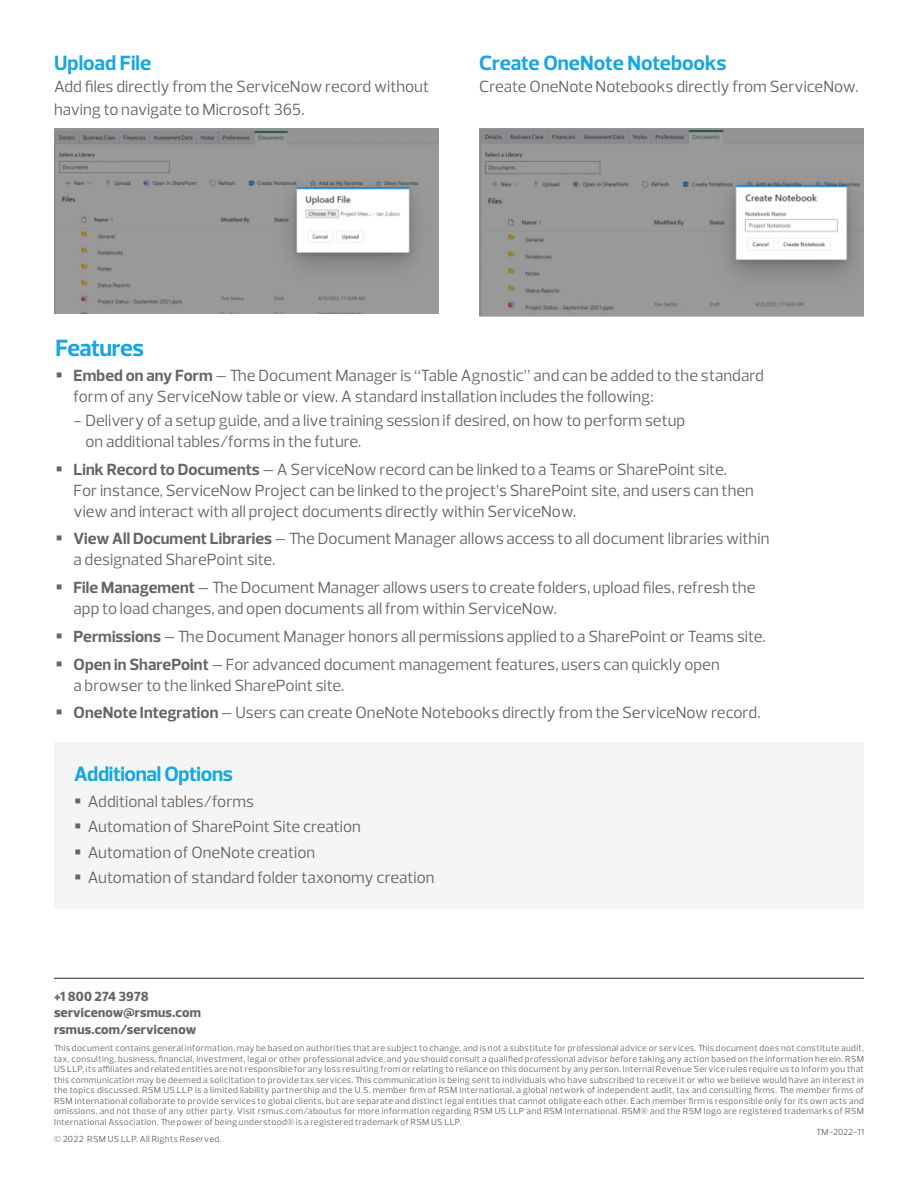
<style>
.page{position:relative;width:918px;height:1188px;background:#fff}
.page>*{position:absolute;margin:0;border:0;box-sizing:border-box;transform-origin:0 0}
.Bullet{font:700 24px "Prelo";letter-spacing:-.025em;color:#17a6df}
.Body_Copy{font:700 21px "Prelo";color:#17a6df}
.Bulleted_List{font:700 21px "Prelo";letter-spacing:-.015em;color:#17a6df}
.Body_Copy-2{font:16.5px/21px "Prelo";color:#656568}
.Lead-In_Intro_Copy{font:800 13.5px "Prelo";letter-spacing:.015em;color:#656568}
.Lead-In_Intro_Copy-2{font:9px/10.5px "Prelo";letter-spacing:.04em;color:#656568;text-align:justify}
.Body_Copy-3{font:9px "Prelo";letter-spacing:.01em;color:#656568}
.s1{font-weight:700}
</style>
<div class="page">
<hr style="left:54px;top:978px;width:810px;height:1px;background:#231f20">
<img style="left:54px;top:128px;width:385px;height:185px">
<img style="left:479px;top:128px;width:385px;height:189px">
<div style="left:54px;top:742px;width:810px;height:166px;background:#f5f5f6"></div>
<p class="Body_Copy" style="left:54px;top:50px;width:99px">Upload File</p>
<p class="Body_Copy-2" style="left:54px;top:76px;width:377px;line-height:22.5px">Add files directly from the ServiceNow record without having to navigate to Microsoft 365.</p>
<p class="Body_Copy" style="left:479px;top:50px;width:249px">Create OneNote Notebooks</p>
<p class="Body_Copy-2" style="left:479px;top:76px;width:381px">Create OneNote Notebooks directly from ServiceNow.</p>
<p class="Bullet" style="left:56px;top:333px;width:90px">Features</p>
<p class="Body_Copy-2" style="left:74px;top:365px;width:692px"><span class="s1">Embed on any Form</span> – The Document Manager is “Table Agnostic” and can be added to the standard form of any ServiceNow table or view. A standard installation includes the following:</p>
<p class="Body_Copy-2" style="left:86px;top:410px;width:601px;text-indent:-12px">- Delivery of a setup guide, and a live training session if desired, on how to perform setup on additional tables/forms in the future.</p>
<p class="Body_Copy-2" style="left:74px;top:459px;width:682px"><span class="s1">Link Record to Documents</span> – A ServiceNow record can be linked to a Teams or SharePoint site.<br>For instance, ServiceNow Project can be linked to the project’s SharePoint site, and users can then view and interact with all project documents directly within ServiceNow.</p>
<p class="Body_Copy-2" style="left:74px;top:528px;width:698px"><span class="s1">View All Document Libraries</span> – The Document Manager allows access to all document libraries within a designated SharePoint site.</p>
<p class="Body_Copy-2" style="left:74px;top:577px;width:683px"><span class="s1">File Management</span> – The Document Manager allows users to create folders, upload files, refresh the app to load changes, and open documents all from within ServiceNow.</p>
<p class="Body_Copy-2" style="left:74px;top:626px;width:694px"><span class="s1">Permissions</span> – The Document Manager honors all permissions applied to a SharePoint or Teams site.</p>
<p class="Body_Copy-2" style="left:74px;top:654px;width:648px"><span class="s1">Open in SharePoint</span> – For advanced document management features, users can quickly open a browser to the linked SharePoint site.</p>
<p class="Body_Copy-2" style="left:74px;top:702px;width:689px"><span class="s1">OneNote Integration</span> – Users can create OneNote Notebooks directly from the ServiceNow record.</p>
<p class="Bulleted_List" style="left:74px;top:761px;width:160px">Additional Options</p>
<p class="Body_Copy-2" style="left:88px;top:791px;width:168px">Additional tables/forms</p>
<p class="Body_Copy-2" style="left:88px;top:816px;width:275px">Automation of SharePoint Site creation</p>
<p class="Body_Copy-2" style="left:88px;top:842px;width:229px">Automation of OneNote creation</p>
<p class="Body_Copy-2" style="left:88px;top:868px;width:348px">Automation of standard folder taxonomy creation</p>
<p class="Lead-In_Intro_Copy" style="left:54px;top:988px;width:96px">+1 800 274 3978</p>
<p class="Lead-In_Intro_Copy" style="left:54px;top:1004px;width:148px">servicenow@rsmus.com</p>
<p class="Lead-In_Intro_Copy" style="left:54px;top:1021px;width:144px">rsmus.com/servicenow</p>
<p class="Lead-In_Intro_Copy-2" style="left:54px;top:1043px;width:812px">This document contains general information, may be based on authorities that are subject to change, and is not a substitute for professional advice or services. This document does not constitute audit, tax, consulting, business, financial, investment, legal or other professional advice, and you should consult a qualified professional advisor before taking any action based on the information herein. RSM US LLP, its affiliates and related entities are not responsible for any loss resulting from or relating to reliance on this document by any person. Internal Revenue Service rules require us to inform you that this communication may be deemed a solicitation to provide tax services. This communication is being sent to individuals who have subscribed to receive it or who we believe would have an interest in the topics discussed. RSM US LLP is a limited liability partnership and the U.S. member firm of RSM International, a global network of independent audit, tax and consulting firms. The member firms of RSM International collaborate to provide services to global clients, but are separate and distinct legal entities that cannot obligate each other. Each member firm is responsible only for its own acts and omissions, and not those of any other party. Visit rsmus.com/aboutus for more information regarding RSM US LLP and RSM International. RSM® and the RSM logo are registered trademarks of RSM International Association. The power of being understood® is a registered trademark of RSM US LLP.</p>
<p class="Lead-In_Intro_Copy-2" style="left:54px;top:1134px;width:169px">© 2022 RSM US LLP. All Rights Reserved.</p>
<p class="Body_Copy-3" style="left:817px;top:1126px;width:49px">TM-2022-11</p>
</div>
